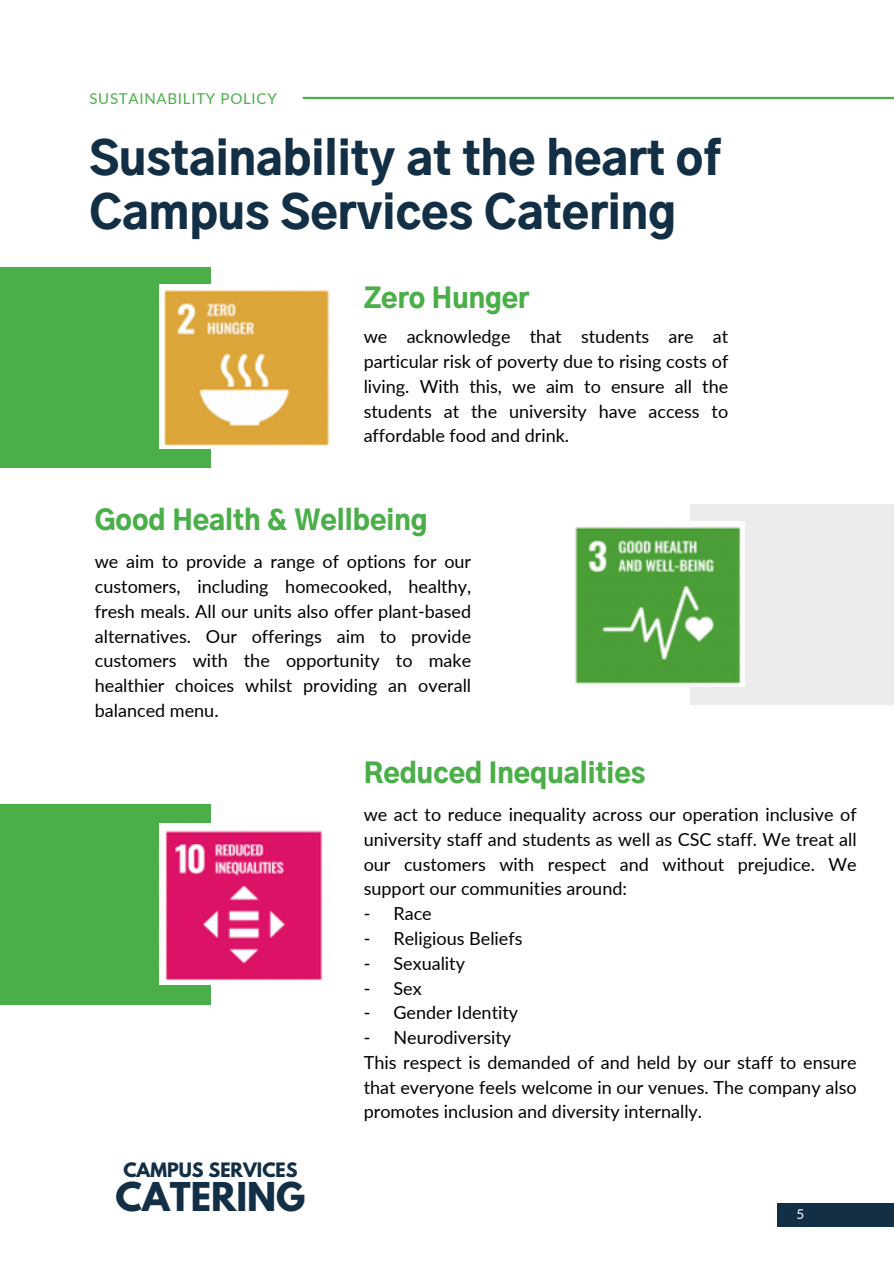
<style>
.page{position:relative;width:894px;height:1264px;background:#fff}
.page>*{position:absolute;margin:0;border:0;box-sizing:border-box;transform-origin:0 0}
.t1{font:900 45px/54px "Gothic A1";color:#122f46}
.t2{font:700 35.1px "League Spartan";color:#122f46}
.t3{font:900 27px "Gothic A1";color:#4aaf48}
.t4{font:18px/24.8px "Lato";color:#000;text-align:justify}
.t5{font:700 17.55px "League Spartan";color:#122f46}
.t6{font:15px "Lato";letter-spacing:.05em;color:#4aaf48}
.t7{font:13.5px "Lato";color:#fff}
</style>
<div class="page">
<hr style="left:302px;top:97px;width:591px;height:2px;background:#4aaf48">
<div style="left:776px;top:1202px;width:117px;height:24px;background:#122f46"></div>
<div style="left:0;top:268px;width:211px;height:200px;background:#4aaf48"></div>
<div style="left:690px;top:504px;width:203px;height:200px;background:#edeced"></div>
<img style="left:160px;top:284px;width:170px;height:164px">
<img style="left:575px;top:522px;width:168px;height:164px">
<div style="left:0;top:804px;width:211px;height:200px;background:#4aaf48"></div>
<img style="left:160px;top:823px;width:163px;height:161px">
<h3 class="t6" style="left:89px;top:89px;width:189px">SUSTAINABILITY POLICY</h3>
<p class="t1" style="left:89px;top:134px;width:632px">Sustainability at the heart of<br>Campus Services Catering</p>
<h4 class="t3" style="left:363px;top:286px;width:167px">Zero Hunger</h4>
<h3 class="t4" style="left:363px;top:324px;width:366px">we acknowledge that students are at particular risk of poverty due to rising costs of living. With this, we aim to ensure all the students at the university have access to affordable food and drink.</h3>
<h4 class="t3" style="left:95px;top:508px;width:334px">Good Health &amp; Wellbeing</h4>
<h3 class="t4" style="left:95px;top:549px;width:378px">we aim to provide a range of options for our customers, including homecooked, healthy, fresh meals. All our units also offer plant-based alternatives. Our offerings aim to provide customers with the opportunity to make healthier choices whilst providing an overall balanced menu.</h3>
<h1 class="t3" style="left:363px;top:761px;width:283px">Reduced Inequalities</h1>
<p class="t5" style="left:123px;top:1160px;width:176px">CAMPUS SERVICES</p>
<h2 class="t2" style="left:116px;top:1179px;width:191px">CATERING</h2>
<h4 class="t4" style="left:363px;top:801px;width:494px">we act to reduce inequality across our operation inclusive of university staff and students as well as CSC staff. We treat all our customers with respect and without prejudice. We support our communities around:</h4>
<h4 class="t4" style="left:363px;top:900px;width:70px">- Race</h4>
<h4 class="t4" style="left:363px;top:925px;width:160px">- Religious Beliefs</h4>
<h4 class="t4" style="left:363px;top:950px;width:103px">- Sexuality</h4>
<h4 class="t4" style="left:363px;top:975px;width:59px">- Sex</h4>
<h4 class="t4" style="left:363px;top:999px;width:156px">- Gender Identity</h4>
<h4 class="t4" style="left:363px;top:1024px;width:494px;text-align:left">- Neurodiversity<br>This respect is demanded of and held by our staff to ensure that everyone feels welcome in our venues. The company also promotes inclusion and diversity internally.</h4>
<p class="t7" style="left:796px;top:1205px;width:9px">5</p>
</div>
